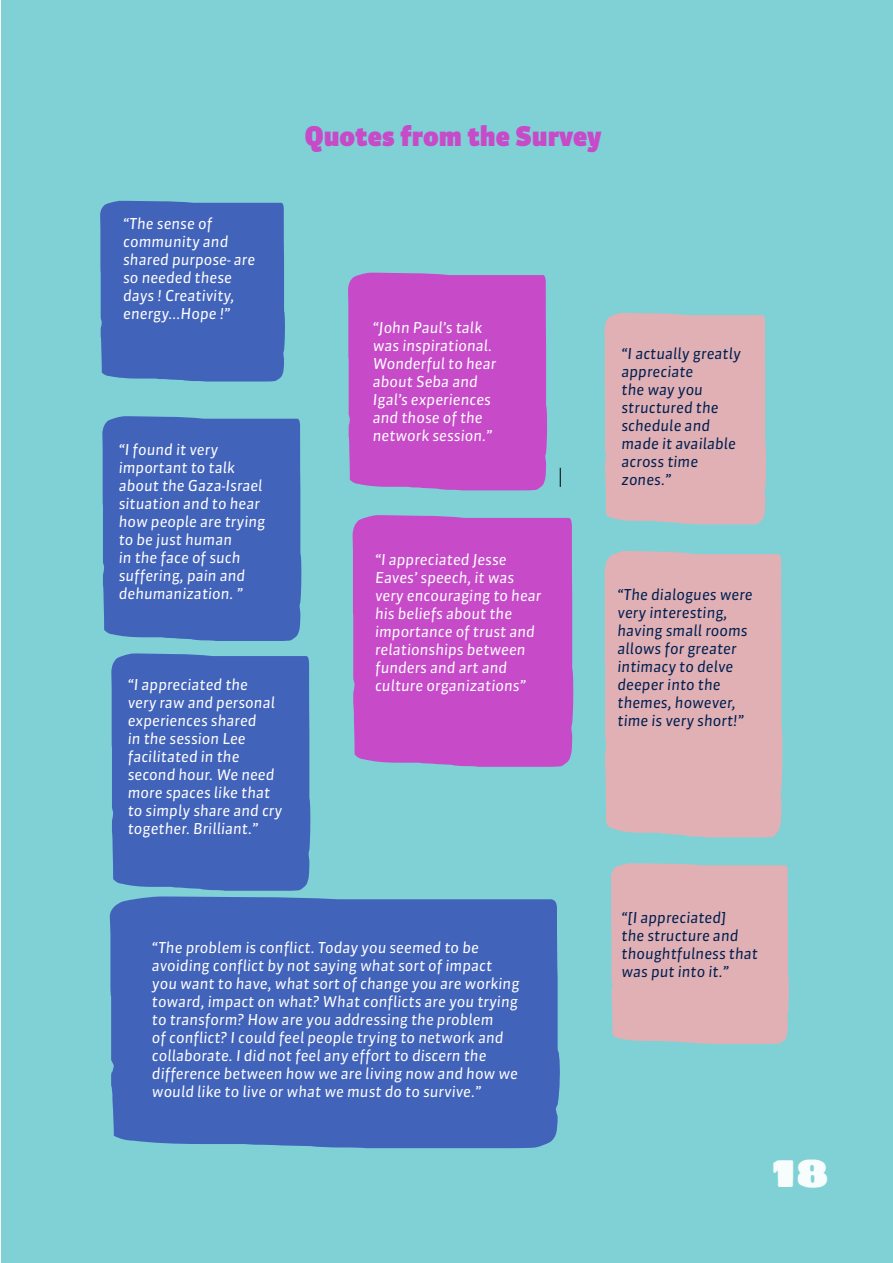
<style>
.page{position:relative;width:893px;height:1263px;background:#fff}
.page>*{position:absolute;margin:0;border:0;box-sizing:border-box;transform-origin:0 0}
.t1{font:45px "Sigmar One";color:#f7fcfc}
.t2{font:900 27px "Sanuk";color:#c74ac9}
.t3{font:italic 15px/18px "Sanuk";color:#fff}
.t4{font:italic 15px/18px "Sanuk";color:#001f4f}
</style>
<div class="page">
<div style="left:1px;top:0;width:892px;height:1263px;background:#80d1d6"></div>
<div style="left:100px;top:201px;width:185px;height:180px;background:#4263ba"></div>
<div style="left:611px;top:863px;width:178px;height:181px;background:#e0b0b5"></div>
<div style="left:604px;top:313px;width:162px;height:211px;background:#e0b0b5"></div>
<div style="left:604px;top:551px;width:178px;height:286px;background:#e0b0b5"></div>
<div style="left:348px;top:273px;width:199px;height:217px;background:#c74ac9"></div>
<div style="left:102px;top:416px;width:199px;height:225px;background:#4263ba"></div>
<div style="left:111px;top:653px;width:199px;height:238px;background:#4263ba"></div>
<div style="left:353px;top:515px;width:220px;height:252px;background:#c74ac9"></div>
<div style="left:110px;top:896px;width:450px;height:252px;background:#4263ba"></div>
<svg style="left:560px;top:468px;width:1px;height:19px"></svg>
<h2 class="t2" style="left:305px;top:119px;width:298px">Quotes from the Survey</h2>
<p class="t3" style="left:123px;top:214px;width:134px">“The sense of community and shared purpose- are so needed these days ! Creativity, energy...Hope !”</p>
<p class="t3" style="left:119px;top:440px;width:148px">“I found it very important to talk about the Gaza-Israel situation and to hear how people are trying to be just human<br>in the face of such suffering, pain and dehumanization. ”</p>
<p class="t3" style="left:128px;top:675px;width:156px">“I appreciated the<br>very raw and personal experiences shared<br>in the session Lee facilitated in the second hour. We need more spaces like that to simply share and cry together. Brilliant.”</p>
<p class="t3" style="left:373px;top:318px;width:125px">“John Paul’s talk was inspirational.<br>Wonderful to hear about Seba and<br>Igal’s experiences and those of the network session.”</p>
<p class="t3" style="left:375px;top:551px;width:168px">“I appreciated Jesse<br>Eaves’ speech, it was very encouraging to hear his beliefs about the importance of trust and relationships between funders and art and culture organizations”</p>
<p class="t4" style="left:621px;top:344px;width:121px">“I actually greatly appreciate<br>the way you structured the schedule and made it available across time zones.”</p>
<p class="t4" style="left:617px;top:586px;width:137px">“The dialogues were very interesting, having small rooms allows for greater intimacy to delve deeper into the themes, however, time is very short!”</p>
<p class="t3" style="left:152px;top:939px;width:369px">“The problem is conflict. Today you seemed to be avoiding conflict by not saying what sort of impact you want to have, what sort of change you are working toward, impact on what? What conflicts are you trying to transform? How are you addressing the problem<br>of conflict? I could feel people trying to network and collaborate. I did not feel any effort to discern the difference between how we are living now and how we would like to live or what we must do to survive.”</p>
<p class="t4" style="left:621px;top:908px;width:138px">“[I appreciated]<br>the structure and thoughtfulness that was put into it.”</p>
<h1 class="t1" style="left:772px;top:1134px;width:59px">18</h1>
</div>
